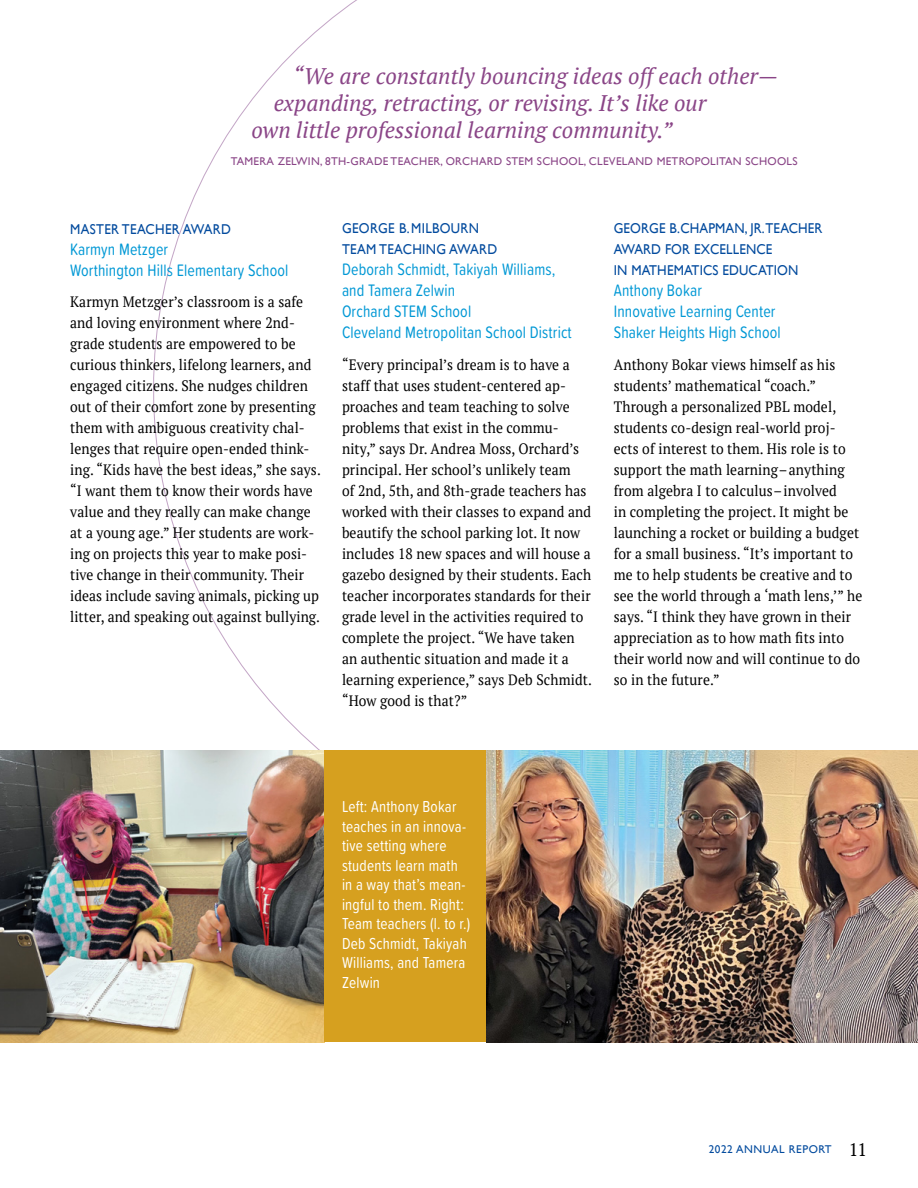
<style>
.page{position:relative;width:918px;height:1188px;background:#fff}
.page>*{position:absolute;margin:0;border:0;box-sizing:border-box;transform-origin:0 0}
.t1{font:italic 22.5px "PT Serif";color:#8a4587}
.t2{font:17.25px/21px "Proxima Soft Cond";letter-spacing:.01em;color:#0098d5;scale:.92 1}
.t3{font:16.5px/19.5px "Proxima Soft Cond";letter-spacing:.015em;color:#fff;scale:.92 1}
.t4{font:15px/21px "PT Serif";letter-spacing:.01em;color:#000;scale:.92 1}
.t5{font:14.25px/21px "Gill Sans";letter-spacing:.01em;color:#034b9e;scale:.92 1}
.t6{font:11.25px "Gill Sans";letter-spacing:.025em;color:#8a4587}
.t7{font:11.25px "Gill Sans";letter-spacing:.05em;color:#034b9e}
.s1{font-family:"PT Serif";font-size:18px;color:#000}
</style>
<div class="page">
<img style="left:486px;top:751px;width:432px;height:291px">
<img style="left:0;top:751px;width:324px;height:291px">
<div style="left:324px;top:751px;width:162px;height:291px;background:#d6a01f"></div>
<h1 class="t1" style="left:293px;top:62px;width:486px">“We are constantly bouncing ideas off each other—</h1>
<h1 class="t1" style="left:274px;top:89px;width:434px">expanding, retracting, or revising. It’s like our</h1>
<h1 class="t1" style="left:251px;top:116px;width:423px">own little professional learning community.”</h1>
<p class="t6" style="left:231px;top:155px;width:568px">TAMERA ZELWIN, 8TH-GRADE TEACHER, ORCHARD STEM SCHOOL, CLEVELAND METROPOLITAN SCHOOLS</p>
<p class="t5" style="left:70px;top:218px;width:21px">MASTER</p>
<p class="t5" style="left:122px;top:218px;width:10px">TEACHER</p>
<p class="t5" style="left:183px;top:218px;width:34px">AWARD</p>
<p class="t2" style="left:70px;top:238px;width:239px">Karmyn Metzger<br>Worthington Hills Elementary School</p>
<p class="t4" style="left:70px;top:291px;width:274px">Karmyn Metzger’s classroom is a safe and loving environment where 2nd&shy;grade students are empowered to be curious thinkers, lifelong learners, and engaged citizens. She nudges children out of their comfort zone by presenting them with ambiguous creativity chal&shy;lenges that require open-ended think&shy;ing. “Kids have the best ideas,” she says. “I want them to know their words have value and they really can make change at a young age.” Her students are work&shy;ing on projects this year to make posi&shy;tive change in their community. Their ideas include saving animals, picking up litter, and speaking out against bullying.</p>
<p class="t5" style="left:342px;top:218px;width:11px">GEORGE</p>
<p class="t5" style="left:399px;top:218px;width:35px">B. MILBOURN</p>
<p class="t5" style="left:342px;top:239px;width:51px">TEA M TEACHING</p>
<p class="t5" style="left:449px;top:239px;width:34px">AWARD</p>
<p class="t2" style="left:342px;top:258px;width:251px">Deborah Schmidt, Takiyah Williams, and Tamera Zelwin<br>Orchard STEM School<br>Cleveland Metropolitan School District</p>
<p class="t4" style="left:342px;top:354px;width:273px">“Every principal’s dream is to have a staff that uses student-centered ap&shy;proaches and team teaching to solve problems that exist in the commu&shy;nity,” says Dr. Andrea Moss, Orchard’s principal. Her school’s unlikely team<br>of 2nd, 5th, and 8th-grade teachers has worked with their classes to expand and beautify the school parking lot. It now includes 18 new spaces and will house a gazebo designed by their students. Each teacher incorporates standards for their grade level in the activities required to complete the project. “We have taken an authentic situation and made it a learning experience,” says Deb Schmidt. “How good is that?”</p>
<p class="t5" style="left:614px;top:218px;width:11px">GEORGE</p>
<p class="t5" style="left:670px;top:218px;width:23px">B.CHA</p>
<p class="t5" style="left:708px;top:218px;width:72px">PMAN, JR. TEACHER</p>
<p class="t5" style="left:614px;top:239px;width:33px">AWARD</p>
<p class="t5" style="left:614px;top:239px;width:174px;text-indent:51px">FOR EXCELLENCE<br>IN MATH EMATICS</p>
<p class="t5" style="left:722px;top:260px;width:84px">EDUCATION</p>
<p class="t2" style="left:614px;top:279px;width:183px">Anthony Bokar<br>Innovative Learning Center<br>Shaker Heights High School</p>
<p class="t4" style="left:614px;top:354px;width:272px">Anthony Bokar views himself as his students’ mathematical “coach.” Through a personalized PBL model, students co-design real-world proj&shy;ects of interest to them. His role is to support the math learning – anything from algebra I to calculus – involved<br>in completing the project. It might be launching a rocket or building a budget for a small business. “It’s important to me to help students be creative and to see the world through a ‘math lens,’” he says. “I think they have grown in their appreciation as to how math fits into their world now and will continue to do so in the future.”</p>
<p class="t3" style="left:342px;top:796px;width:141px">Left: Anthony Bokar teaches in an innova&shy;tive setting where students learn math in a way that’s mean&shy;ingful to them. Right:<br>Team teachers (l. to r.)<br>Deb Schmidt, Takiyah<br>Williams, and Tamera<br>Zelwin</p>
<p class="t7" style="left:709px;top:1143px;width:160px">2022 ANNUAL REPORT <span class="s1">11</span></p>
</div>
